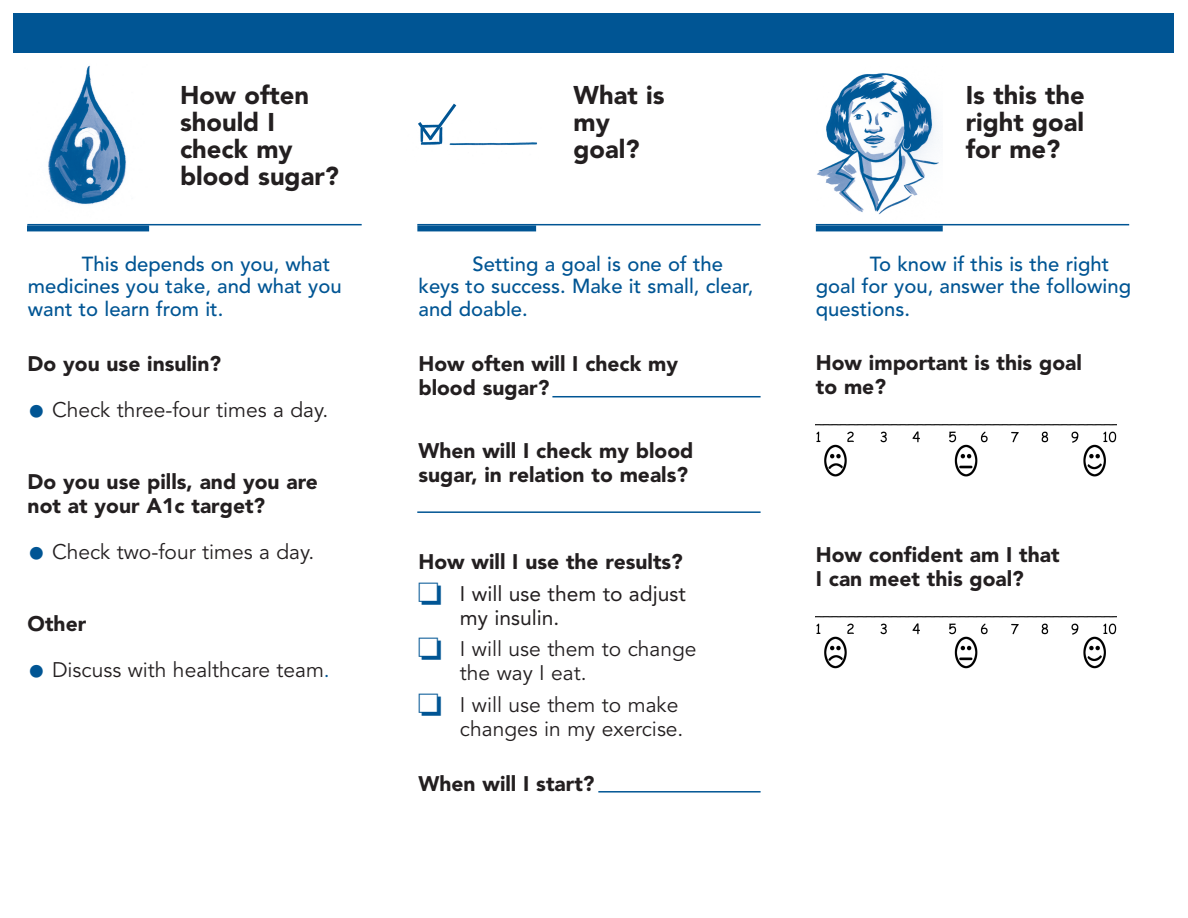
<style>
.page{position:relative;width:1188px;height:918px;background:#fff}
.page>*{position:absolute;margin:0;border:0;box-sizing:border-box;transform-origin:0 0}
.t1{font:900 25.5px/27px "Avenir";color:#231f20}
.t2{font:900 21px/24px "Avenir";color:#231f20}
.t3{font:21px/31.5px "Avenir";color:#231f20}
.t4{font:500 20.25px/22.5px "Avenir";color:#005594}
.s1{font-size:36px;color:#005594}
.s2{color:#005594}
.s3{font-weight:400}
.s4{font-style:inherit}
</style>
<div class="page">
<img style="left:48px;top:65px;width:78px;height:140px">
<div style="left:27px;top:225px;width:122px;height:6px;background:#005594"></div>
<hr style="left:27px;top:224px;width:335px;height:1px;background:#005594">
<div style="left:417px;top:225px;width:119px;height:6px;background:#005594"></div>
<hr style="left:417px;top:224px;width:344px;height:1px;background:#005594">
<img style="left:816px;top:73px;width:126px;height:151px">
<div style="left:816px;top:225px;width:127px;height:6px;background:#005594"></div>
<hr style="left:816px;top:224px;width:313px;height:1px;background:#005594">
<div style="left:14px;top:14px;width:1160px;height:39px;background:#005594"></div>
<img style="left:816px;top:425px;width:300px;height:52px">
<img style="left:816px;top:617px;width:300px;height:52px">
<img style="left:420px;top:142px;width:117px;height:4px">
<svg style="left:418px;top:103px;width:41px;height:41px"></svg>
<hr style="left:552px;top:396px;width:209px;height:1px;background:#005594">
<hr style="left:417px;top:511px;width:344px;height:2px;background:#005594">
<hr style="left:598px;top:791px;width:163px;height:2px;background:#005594">
<p class="t1" style="left:180px;top:84px;width:160px">How often should I check my blood sugar?</p>
<p class="t1" style="left:574px;top:84px;width:92px">What is my goal?</p>
<p class="t1" style="left:966px;top:84px;width:121px;text-align:justify">Is this the right goal for me?</p>
<p class="t4" style="left:28px;top:254px;width:315px;text-indent:54px">This depends on you, what medicines you take, and what you want to learn from it.</p>
<p class="t4" style="left:418px;top:254px;width:336px;text-indent:54px">Setting a goal is one of the keys to success. Make it small, clear, and doable.</p>
<p class="t4" style="left:816px;top:254px;width:317px;text-indent:54px">To know if this is the right goal for you, answer the following questions.</p>
<p class="t2" style="left:28px;top:354px;width:195px">Do you use insulin?</p>
<p class="t3" style="left:28px;top:396px;width:302px"><span class="s1">•</span> Check three-four times a day.</p>
<p class="t2" style="left:816px;top:353px;width:268px">How important is this goal to me?</p>
<p class="t2" style="left:418px;top:353px;width:261px">How often will I check my blood sugar?</p>
<p class="t2" style="left:28px;top:472px;width:292px">Do you use pills, and you are not at your A1c target?</p>
<p class="t3" style="left:28px;top:538px;width:288px"><span class="s1">•</span> Check two-four times a day.</p>
<p class="t2" style="left:28px;top:614px;width:60px">Other</p>
<p class="t3" style="left:28px;top:656px;width:304px"><span class="s1">•</span> Discuss with healthcare team<span class="s2">.</span></p>
<p class="t2" style="left:418px;top:440px;width:276px">When will I check my blood sugar, in relation to meals?</p>
<p class="t2" style="left:418px;top:548px;width:269px;line-height:31.5px">How will I use the results? <span class="s2">❏</span> <span class="s3">I will use them to adjust</span></p>
<p class="t3" style="left:418px;top:603px;width:280px;text-indent:41px"><span class="s4">my insulin.<br></span><span class="s2">❏</span> I will use them to change</p>
<p class="t3" style="left:418px;top:659px;width:261px;text-indent:41px">the way I eat.<br><span class="s2">❏</span> I will use them to make</p>
<p class="t3" style="left:460px;top:715px;width:225px">changes in my exercise.</p>
<p class="t2" style="left:418px;top:774px;width:178px">When will I start?</p>
<p class="t2" style="left:816px;top:545px;width:245px">How confident am I that<br>I can meet this goal?</p>
</div>
